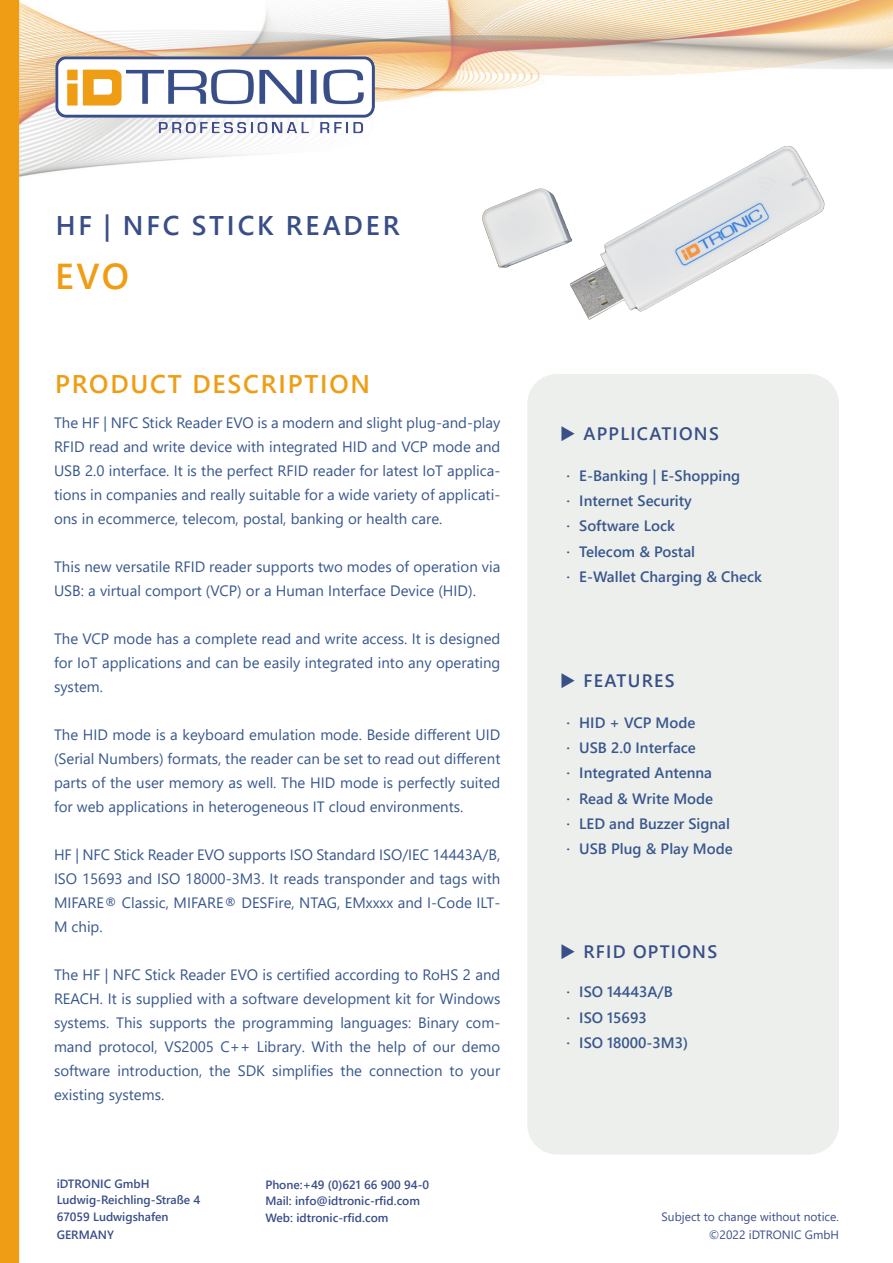
<style>
.page{position:relative;width:893px;height:1263px;background:#fff}
.page>*{position:absolute;margin:0;border:0;box-sizing:border-box;transform-origin:0 0}
.t1{font:600 36px "Segoe UI";color:#ef9d14}
.t2{font:600 27px "Segoe UI";letter-spacing:.105em;color:#394e88}
.t3{font:600 25.5px "Segoe UI";letter-spacing:.07em;color:#ef9d14}
.t4{font:600 18px "Segoe UI";letter-spacing:.07em;color:#384f87}
.t5{font:15px/24px "Segoe UI";color:#38578c;text-align:justify}
.t6{font:600 15px/25.2px "Segoe UI";color:#38578c}
.t7{font:600 12px/16.5px "Segoe UI";color:#394e88}
.t8{font:12px/18px "Segoe UI";color:#394e88;text-align:right}
</style>
<div class="page">
<img style="left:19px;top:0;width:874px;height:220px">
<div style="left:0;top:0;width:19px;height:1263px;background:#ef9d14"></div>
<img style="left:55px;top:57px;width:319px;height:80px">
<img style="left:456px;top:100px;width:383px;height:220px">
<div style="left:527px;top:374px;width:312px;height:780px;background:#edefed;border-radius:30px"></div>
<h2 class="t2" style="left:56px;top:200px;width:345px">HF | NFC STICK READER</h2>
<h1 class="t1" style="left:55px;top:242px;width:75px">EVO</h1>
<h3 class="t3" style="left:55px;top:359px;width:316px">PRODUCT DESCRIPTION</h3>
<p class="t5" style="left:54px;top:409px;width:448px">The HF | NFC Stick Reader EVO is a modern and slight plug-and-play RFID read and write device with integrated HID and VCP mode and USB 2.0 interface. It is the perfect RFID reader for latest IoT applica&shy;tions in companies and really suitable for a wide variety of applicati&shy;ons in ecommerce, telecom, postal, banking or health care.</p>
<p class="t5" style="left:54px;top:553px;width:448px">This new versatile RFID reader supports two modes of operation via<br>USB: a virtual comport (VCP) or a Human Interface Device (HID).</p>
<p class="t5" style="left:54px;top:625px;width:448px">The VCP mode has a complete read and write access. It is designed for IoT applications and can be easily integrated into any operating system.</p>
<p class="t5" style="left:54px;top:721px;width:448px">The HID mode is a keyboard emulation mode. Beside different UID (Serial Numbers) formats, the reader can be set to read out different parts of the user memory as well. The HID mode is perfectly suited for web applications in heterogeneous IT cloud environments.</p>
<p class="t5" style="left:54px;top:841px;width:448px">HF | NFC Stick Reader EVO supports ISO Standard ISO/IEC 14443A/B, ISO 15693 and ISO 18000-3M3. It reads transponder and tags with MIFARE® Classic, MIFARE® DESFire, NTAG, EMxxxx and I-Code ILT-M chip.</p>
<p class="t5" style="left:54px;top:961px;width:448px">The HF | NFC Stick Reader EVO is certified according to RoHS 2 and REACH. It is supplied with a software development kit for Windows systems. This supports the programming languages: Binary com&shy;mand protocol, VS2005 C++ Library. With the help of our demo software introduction, the SDK simplifies the connection to your existing systems.</p>
<p class="t7" style="left:57px;top:1174px;width:145px">iDTRONIC GmbH<br>Ludwig-Reichling-Straße 4<br>67059 Ludwigshafen</p>
<p class="t7" style="left:57px;top:1225px;width:59px">GERMANY</p>
<p class="t7" style="left:265px;top:1175px;width:165px">Phone:+49 (0)621 66 900 94-0<br>Mail: info@idtronic-rfid.com<br>Web: idtronic-rfid.com</p>
<p class="t4" style="left:560px;top:416px;width:160px">◆ APPLICATIONS</p>
<p class="t6" style="left:566px;top:462px;width:197px">· E-Banking | E-Shopping<br>· Internet Security<br>· Software Lock<br>· Telecom &amp; Postal<br>· E-Wallet Charging &amp; Check</p>
<p class="t4" style="left:560px;top:664px;width:116px">◆ FEATURES</p>
<p class="t6" style="left:566px;top:709px;width:168px">· HID + VCP Mode<br>· USB 2.0 Interface<br>· Integrated Antenna<br>· Read &amp; Write Mode<br>· LED and Buzzer Signal · USB Plug &amp; Play Mode</p>
<p class="t4" style="left:560px;top:934px;width:159px">◆ RFID OPTIONS</p>
<p class="t6" style="left:566px;top:978px;width:123px">· ISO 14443A/B<br>· ISO 15693<br>· ISO 18000-3M3)</p>
<p class="t8" style="left:662px;top:1207px;width:179px">Subject to change without notice. ©2022 iDTRONIC GmbH</p>
</div>
